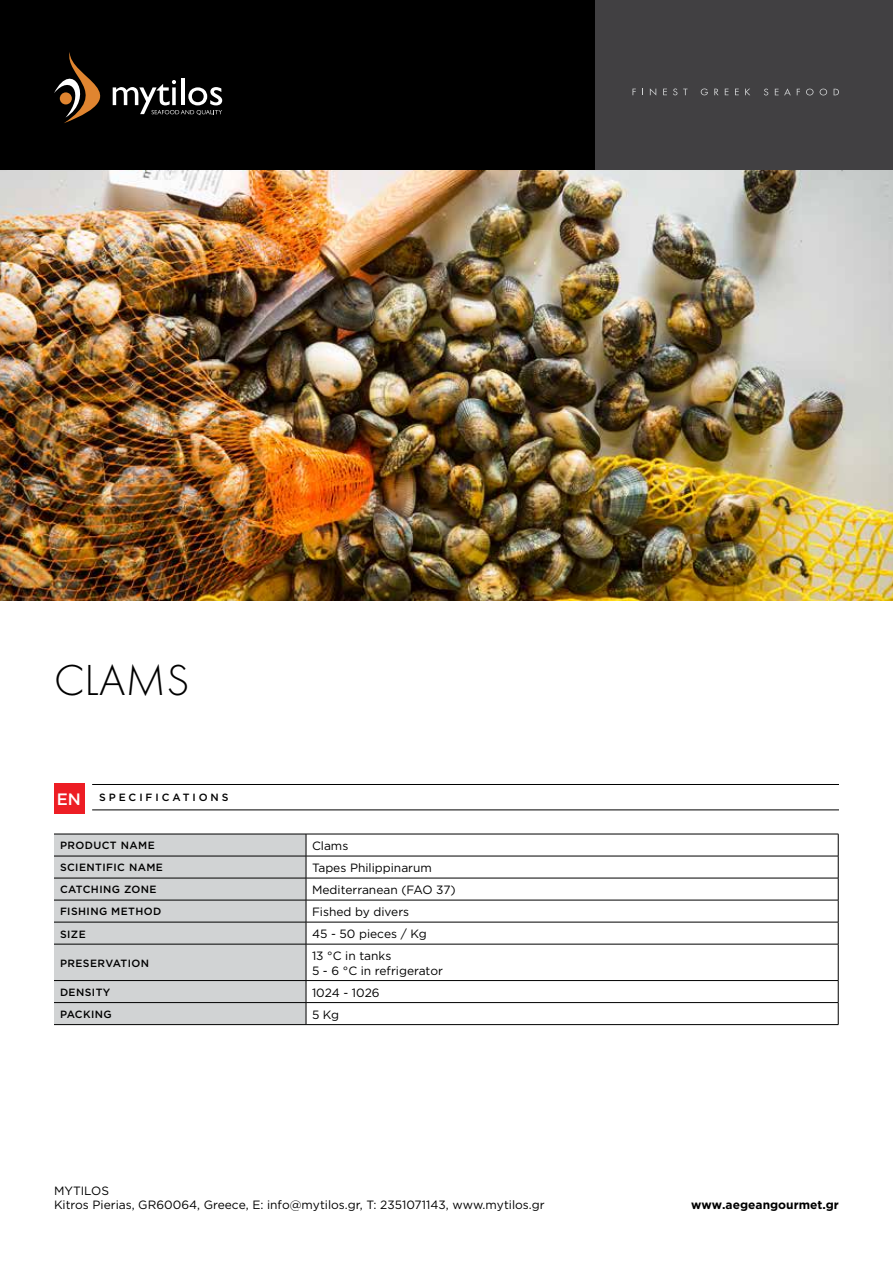
<style>
.page{position:relative;width:893px;height:1263px;background:#fff}
.page>*{position:absolute;margin:0;border:0;box-sizing:border-box;transform-origin:0 0}
.t1{font:100 45px "Futura Greek";color:#000}
.t2{font:12px/14.4px "Gotham Greek";color:#000}
.t3{font:700 12px "Gotham Greek";color:#000}
.t4{font:500 10.5px "Gotham Greek";letter-spacing:.04em;color:#000}
.t5{font:500 10.5px "Gotham Greek";letter-spacing:.28em;color:#000}
.s1{font-size:16.5px;color:#fff}
</style>
<div class="page">
<img style="left:0;top:170px;width:893px;height:431px">
<div style="left:54px;top:835px;width:252px;height:189px;background:#d1d3d4"></div>
<hr style="left:54px;top:834px;width:252px;height:1px;background:#000">
<hr style="left:306px;top:834px;width:532px;height:1px;background:#000">
<hr style="left:54px;top:856px;width:252px;height:1px;background:#000">
<hr style="left:306px;top:856px;width:532px;height:1px;background:#000">
<hr style="left:54px;top:878px;width:252px;height:1px;background:#000">
<hr style="left:306px;top:878px;width:532px;height:1px;background:#000">
<hr style="left:54px;top:900px;width:252px;height:1px;background:#000">
<hr style="left:306px;top:900px;width:532px;height:1px;background:#000">
<hr style="left:54px;top:922px;width:252px;height:1px;background:#000">
<hr style="left:306px;top:922px;width:532px;height:1px;background:#000">
<svg style="left:306px;top:834px;width:1px;height:110px"></svg>
<svg style="left:838px;top:834px;width:1px;height:110px"></svg>
<hr style="left:54px;top:944px;width:252px;height:1px;background:#000">
<hr style="left:306px;top:944px;width:532px;height:1px;background:#000">
<hr style="left:306px;top:944px;width:1px;height:36px;background:#000">
<hr style="left:838px;top:944px;width:1px;height:36px;background:#000">
<hr style="left:54px;top:980px;width:252px;height:1px;background:#000">
<hr style="left:306px;top:980px;width:532px;height:1px;background:#000">
<hr style="left:54px;top:1002px;width:252px;height:1px;background:#000">
<hr style="left:306px;top:1002px;width:532px;height:1px;background:#000">
<svg style="left:306px;top:981px;width:1px;height:43px"></svg>
<svg style="left:838px;top:981px;width:1px;height:43px"></svg>
<hr style="left:54px;top:1024px;width:252px;height:1px;background:#000">
<hr style="left:306px;top:1024px;width:532px;height:1px;background:#000">
<hr style="left:92px;top:810px;width:747px;height:1px;background:#000">
<div style="left:54px;top:783px;width:31px;height:31px;background:#ed1d24"></div>
<hr style="left:92px;top:784px;width:747px;height:1px;background:#000">
<div style="left:0;top:0;width:595px;height:170px;background:#000"></div>
<div style="left:595px;top:0;width:298px;height:170px;background:#414042"></div>
<svg style="left:632px;top:89px;width:4px;height:6px"></svg>
<svg style="left:650px;top:88px;width:6px;height:8px"></svg>
<svg style="left:663px;top:89px;width:4px;height:6px"></svg>
<svg style="left:673px;top:89px;width:4px;height:6px"></svg>
<svg style="left:701px;top:89px;width:7px;height:6px"></svg>
<svg style="left:714px;top:89px;width:4px;height:6px"></svg>
<svg style="left:725px;top:89px;width:3px;height:6px"></svg>
<svg style="left:735px;top:89px;width:4px;height:6px"></svg>
<svg style="left:745px;top:89px;width:5px;height:6px"></svg>
<svg style="left:764px;top:89px;width:4px;height:6px"></svg>
<svg style="left:775px;top:89px;width:3px;height:6px"></svg>
<svg style="left:784px;top:88px;width:7px;height:7px"></svg>
<svg style="left:806px;top:89px;width:7px;height:6px"></svg>
<svg style="left:820px;top:89px;width:7px;height:6px"></svg>
<svg style="left:834px;top:89px;width:5px;height:6px"></svg>
<svg style="left:54px;top:52px;width:168px;height:71px"></svg>
<h1 class="t1" style="left:54px;top:656px;width:137px">CLAMS</h1>
<p class="t5" style="left:57px;top:792px;width:173px"><span class="s1">EN</span> SP ECIFICATIONS</p>
<p class="t4" style="left:60px;top:840px;width:96px">PRODUCT NAME</p>
<p class="t2" style="left:312px;top:838px;width:38px">Clams</p>
<p class="t4" style="left:60px;top:862px;width:104px">SCIENTIFIC NAME</p>
<p class="t2" style="left:312px;top:860px;width:121px">Tapes Philippinarum</p>
<p class="t4" style="left:60px;top:884px;width:98px">CATCHING ZONE</p>
<p class="t2" style="left:312px;top:882px;width:145px">Mediterranean (FAO 37)</p>
<p class="t4" style="left:60px;top:906px;width:103px">FISHING M ETHOD</p>
<p class="t2" style="left:312px;top:904px;width:99px">Fished by divers</p>
<p class="t4" style="left:60px;top:928px;width:27px">SIZE</p>
<p class="t2" style="left:312px;top:926px;width:116px">45 - 50 pieces / Kg</p>
<p class="t4" style="left:60px;top:957px;width:91px">PRESERVATION</p>
<p class="t2" style="left:312px;top:948px;width:133px">13 °C in tanks<br>5 - 6 °C in refrigerator</p>
<p class="t4" style="left:60px;top:986px;width:52px">DENSITY</p>
<p class="t2" style="left:312px;top:985px;width:69px">1024 - 1026</p>
<p class="t4" style="left:60px;top:1008px;width:53px">PACKING</p>
<p class="t2" style="left:312px;top:1007px;width:29px">5 Kg</p>
<p class="t2" style="left:54px;top:1183px;width:492px">MYTILOS<br>Kitros Pierias, GR60064, Greece, E: info@mytilos.gr, T: 2351071143, www.mytilos.gr</p>
<p class="t3" style="left:691px;top:1198px;width:149px">www.aegeangourmet.gr</p>
</div>
